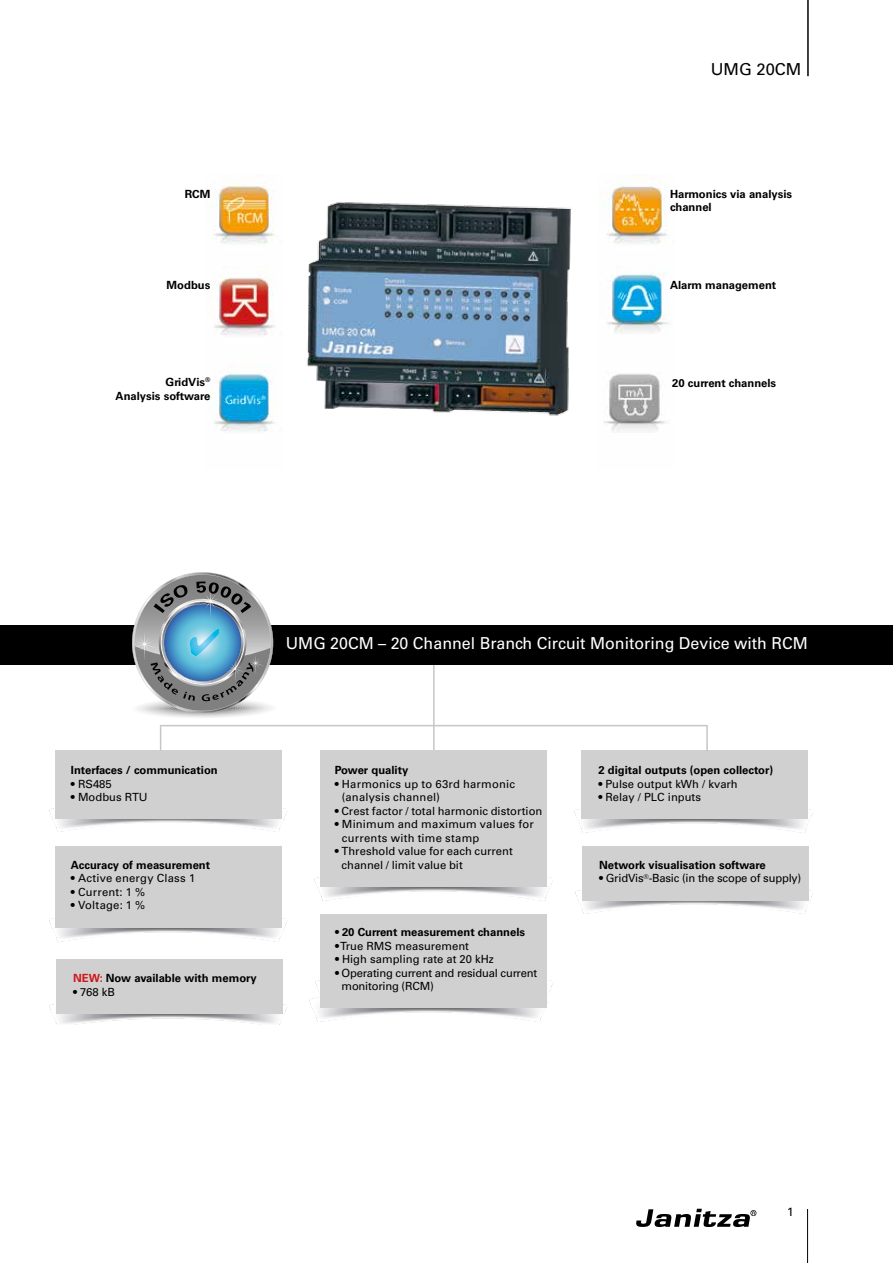
<style>
.page{position:relative;width:893px;height:1263px;background:#fff}
.page>*{position:absolute;margin:0;border:0;box-sizing:border-box;transform-origin:0 0}
.t1{font:16.5px "Univers LT Std";color:#fff}
.t2{font:16.5px "Univers LT Std";color:#000}
.t3{font:12px "Univers LT Std";color:#000}
.t4{font:700 11.25px/13.5px "Univers LT Std";color:#000;text-align:right}
.t5{font:11.25px/13.5px "Univers LT Std";color:#000}
.t6{font:11.25px/13.5px "Univers LT Std";letter-spacing:-.02em;color:#000}
.t7{font:11.25px/13.5px "Univers LT Std";letter-spacing:.02em;color:#000}
.s1{color:#cd171a}
</style>
<div class="page">
<svg style="left:636px;top:1209px;width:120px;height:18px"></svg>
<hr style="left:807px;top:1209px;width:1px;height:54px;background:#000">
<hr style="left:807px;top:0;width:2px;height:76px;background:#000">
<hr style="left:433px;top:652px;width:2px;height:99px;background:#c6c6c6">
<div style="left:0;top:625px;width:893px;height:40px;background:#000"></div>
<div style="left:582px;top:751px;width:226px;height:68px;background:#d0d0d0"></div>
<div style="left:55px;top:751px;width:226px;height:68px;background:#d0d0d0"></div>
<div style="left:55px;top:846px;width:226px;height:81px;background:#d0d0d0"></div>
<div style="left:320px;top:914px;width:226px;height:93px;background:#d0d0d0"></div>
<div style="left:320px;top:751px;width:226px;height:136px;background:#d0d0d0"></div>
<svg style="left:160px;top:726px;width:1px;height:25px"></svg>
<hr style="left:706px;top:726px;width:2px;height:26px;background:#c6c6c6">
<hr style="left:160px;top:725px;width:548px;height:1px;background:#c6c6c6">
<img style="left:210px;top:181px;width:64px;height:63px">
<img style="left:214px;top:266px;width:61px;height:69px">
<img style="left:307px;top:202px;width:264px;height:214px">
<div style="left:582px;top:846px;width:227px;height:54px;background:#d0d0d0"></div>
<svg style="left:132px;top:572px;width:142px;height:146px"></svg>
<img style="left:212px;top:363px;width:63px;height:69px">
<img style="left:603px;top:184px;width:64px;height:60px">
<img style="left:607px;top:273px;width:61px;height:61px">
<img style="left:604px;top:374px;width:62px;height:59px">
<div style="left:57px;top:959px;width:226px;height:54px;background:#d0d0d0"></div>
<h1 class="t2" style="left:711px;top:60px;width:92px">UMG 20CM</h1>
<p class="t4" style="left:185px;top:187px;width:27px">RCM</p>
<p class="t4" style="left:670px;top:187px;width:124px;text-align:left">Harmonics via analysis channel</p>
<p class="t4" style="left:167px;top:278px;width:45px">Modbus</p>
<p class="t4" style="left:670px;top:278px;width:108px">Alarm management</p>
<p class="t4" style="left:116px;top:376px;width:96px">GridVis<sup>®<br></sup>Analysis software</p>
<p class="t4" style="left:672px;top:376px;width:106px">20 current channels</p>
<h1 class="t1" style="left:286px;top:633px;width:524px">UMG 20CM – 20 Channel Branch Circuit Monitoring Device with RCM</h1>
<p class="t4" style="left:71px;top:763px;width:148px">Interfaces / communication</p>
<p class="t5" style="left:71px;top:777px;width:42px">• RS485</p>
<p class="t5" style="left:71px;top:790px;width:78px">• Modbus RTU</p>
<p class="t4" style="left:71px;top:858px;width:141px">Accuracy of measurement</p>
<p class="t7" style="left:71px;top:872px;width:126px">• Active energy Class 1</p>
<p class="t7" style="left:71px;top:885px;width:76px">• Current: 1 %</p>
<p class="t7" style="left:71px;top:899px;width:76px">• Voltage: 1 %</p>
<p class="t4" style="left:73px;top:972px;width:185px"><span class="s1">NEW:</span> Now available with memory</p>
<p class="t5" style="left:73px;top:985px;width:43px">• 768 kB</p>
<p class="t4" style="left:335px;top:763px;width:75px">Power quality</p>
<p class="t7" style="left:342px;top:777px;width:175px;text-indent:-7px">• Harmonics up to 63rd harmonic (analysis channel)</p>
<p class="t5" style="left:335px;top:804px;width:209px">• Crest factor / total harmonic distortion</p>
<p class="t5" style="left:342px;top:817px;width:193px;text-indent:-7px">• Minimum and maximum values for currents with time stamp</p>
<p class="t5" style="left:341px;top:844px;width:173px;text-indent:-7px">• Threshold value for each current channel / limit value bit</p>
<p class="t4" style="left:335px;top:925px;width:192px">• 20 Current measurement channels</p>
<p class="t5" style="left:335px;top:939px;width:135px">• True RMS measurement</p>
<p class="t5" style="left:335px;top:952px;width:160px">• High sampling rate at 20 kHz</p>
<p class="t6" style="left:342px;top:966px;width:197px;text-indent:-7px">• Operating current and residual current monitoring (RCM)</p>
<p class="t4" style="left:598px;top:763px;width:176px">2 digital outputs (open collector)</p>
<p class="t5" style="left:598px;top:777px;width:141px">• Pulse output kWh / kvarh</p>
<p class="t5" style="left:598px;top:790px;width:104px">• Relay / PLC inputs</p>
<p class="t4" style="left:599px;top:858px;width:168px">Network visualisation software</p>
<p class="t6" style="left:599px;top:872px;width:204px">• GridVis<sup>®</sup>-Basic (in the scope of supply)</p>
<p class="t3" style="left:787px;top:1205px;width:8px">1</p>
</div>
